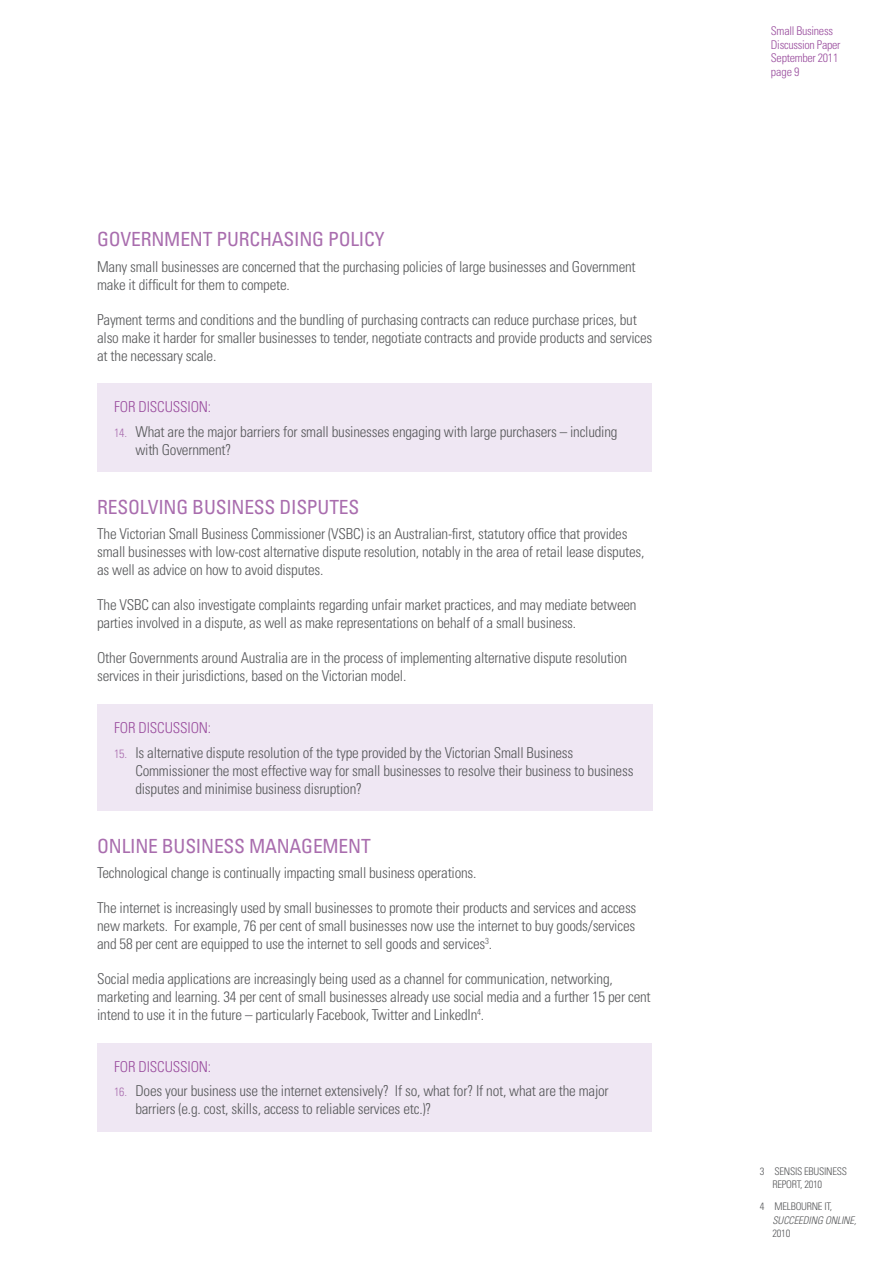
<style>
.page{position:relative;width:893px;height:1263px;background:#fff}
.page>*{position:absolute;margin:0;border:0;box-sizing:border-box;transform-origin:0 0}
.t1{font:condensed 19.5px "Univers";letter-spacing:-.01em;color:#a96dae}
.t2{font:300 condensed 15px/18px "Univers";letter-spacing:-.015em;color:#58595b}
.t3{font:300 condensed 15px "Univers";color:#9a4e9e}
.t4{font:300 condensed 12px/13.5px "Univers";letter-spacing:-.025em;color:#9a4e9e}
.t5{font:300 condensed 10.5px "Univers";letter-spacing:-.025em;color:#58595b}
.t6{font:italic 300 condensed 10.5px "Univers";letter-spacing:-.01em;color:#58595b}
.s1{font-size:12px;color:#a96dae}
</style>
<div class="page">
<div style="left:97px;top:384px;width:555px;height:88px;background:#efe7f3"></div>
<div style="left:97px;top:704px;width:555px;height:107px;background:#efe7f3"></div>
<div style="left:97px;top:1043px;width:555px;height:88px;background:#efe7f3"></div>
<h1 class="t1" style="left:97px;top:227px;width:13px">GOVERNMENT</h1>
<h1 class="t1" style="left:216px;top:227px;width:12px">PURC</h1>
<h1 class="t1" style="left:260px;top:227px;width:23px">HASIN</h1>
<h1 class="t1" style="left:312px;top:227px;width:26px">G POLIC</h1>
<h1 class="t1" style="left:375px;top:227px;width:11px">Y</h1>
<p class="t2" style="left:97px;top:257px;width:540px">Many small businesses are concerned that the purchasing policies of large businesses and Government make it difficult for them to compete.</p>
<p class="t2" style="left:97px;top:310px;width:557px">Payment terms and conditions and the bundling of purchasing contracts can reduce purchase prices, but also make it harder for smaller businesses to tender, negotiate contracts and provide products and services at the necessary scale.</p>
<p class="t3" style="left:114px;top:398px;width:33px">For discussion</p>
<p class="t3" style="left:208px;top:398px;width:5px">:</p>
<p class="t2" style="left:135px;top:422px;width:483px;text-indent:-21px"><span class="s1">14.</span> What are the major barriers for small businesses engaging with large purchasers – including with Government?</p>
<h1 class="t1" style="left:97px;top:495px;width:22px">RESOLVIN</h1>
<h1 class="t1" style="left:176px;top:495px;width:39px">G BUSINESS</h1>
<h1 class="t1" style="left:279px;top:495px;width:49px">DISPUTES</h1>
<p class="t2" style="left:97px;top:525px;width:549px">The Victorian Small Business Commissioner (VSBC) is an Australian-first, statutory office that provides small businesses with low-cost alternative dispute resolution, notably in the area of retail lease disputes, as well as advice on how to avoid disputes.</p>
<p class="t2" style="left:97px;top:596px;width:541px">The VSBC can also investigate complaints regarding unfair market practices, and may mediate between parties involved in a dispute, as well as make representations on behalf of a small business.</p>
<p class="t2" style="left:97px;top:649px;width:531px">Other Governments around Australia are in the process of implementing alternative dispute resolution services in their jurisdictions, based on the Victorian model.</p>
<p class="t3" style="left:114px;top:719px;width:33px">For discussion</p>
<p class="t3" style="left:208px;top:719px;width:5px">:</p>
<p class="t2" style="left:135px;top:743px;width:500px;text-indent:-21px"><span class="s1">15.</span> Is alternative dispute resolution of the type provided by the Victorian Small Business<br>Commissioner the most effective way for small businesses to resolve their business to business disputes and minimise business disruption?</p>
<h1 class="t1" style="left:97px;top:833px;width:23px">ONLINE</h1>
<h1 class="t1" style="left:162px;top:833px;width:23px">BUSINESS</h1>
<h1 class="t1" style="left:249px;top:833px;width:77px">MANAGEMENT</h1>
<p class="t2" style="left:97px;top:864px;width:381px">Technological change is continually impacting small business operations.</p>
<p class="t2" style="left:97px;top:899px;width:541px;text-align:justify">The internet is increasingly used by small businesses to promote their products and services and access new markets. For example, 76 per cent of small businesses now use the internet to buy goods/services and 58 per cent are equipped to use the internet to sell goods and services<sup>3</sup>.</p>
<p class="t2" style="left:97px;top:970px;width:555px">Social media applications are increasingly being used as a channel for communication, networking, marketing and learning. 34 per cent of small businesses already use social media and a further 15 per cent intend to use it in the future – particularly Facebook, Twitter and LinkedIn<sup>4</sup>.</p>
<p class="t3" style="left:114px;top:1058px;width:33px">For discussion</p>
<p class="t3" style="left:208px;top:1058px;width:5px">:</p>
<p class="t2" style="left:135px;top:1082px;width:475px;text-indent:-21px"><span class="s1">16.</span> Does your business use the internet extensively? If so, what for? If not, what are the major barriers (e.g. cost, skills, access to reliable services etc.)?</p>
<p class="t4" style="left:771px;top:24px;width:71px">Small Business<br>Discussion Paper<br>September 2011 page 9</p>
<p class="t5" style="left:760px;top:1165px;width:26px">3 Sensis</p>
<p class="t5" style="left:804px;top:1165px;width:15px">eBusiness</p>
<p class="t5" style="left:772px;top:1178px;width:6px">report</p>
<p class="t5" style="left:800px;top:1178px;width:23px">, 2010</p>
<p class="t5" style="left:760px;top:1200px;width:29px">4 Melbourne</p>
<p class="t5" style="left:824px;top:1200px;width:9px">IT,</p>
<p class="t6" style="left:772px;top:1214px;width:85px">SUCCEEDING ONL INE,</p>
<p class="t5" style="left:772px;top:1227px;width:19px">2010</p>
</div>
